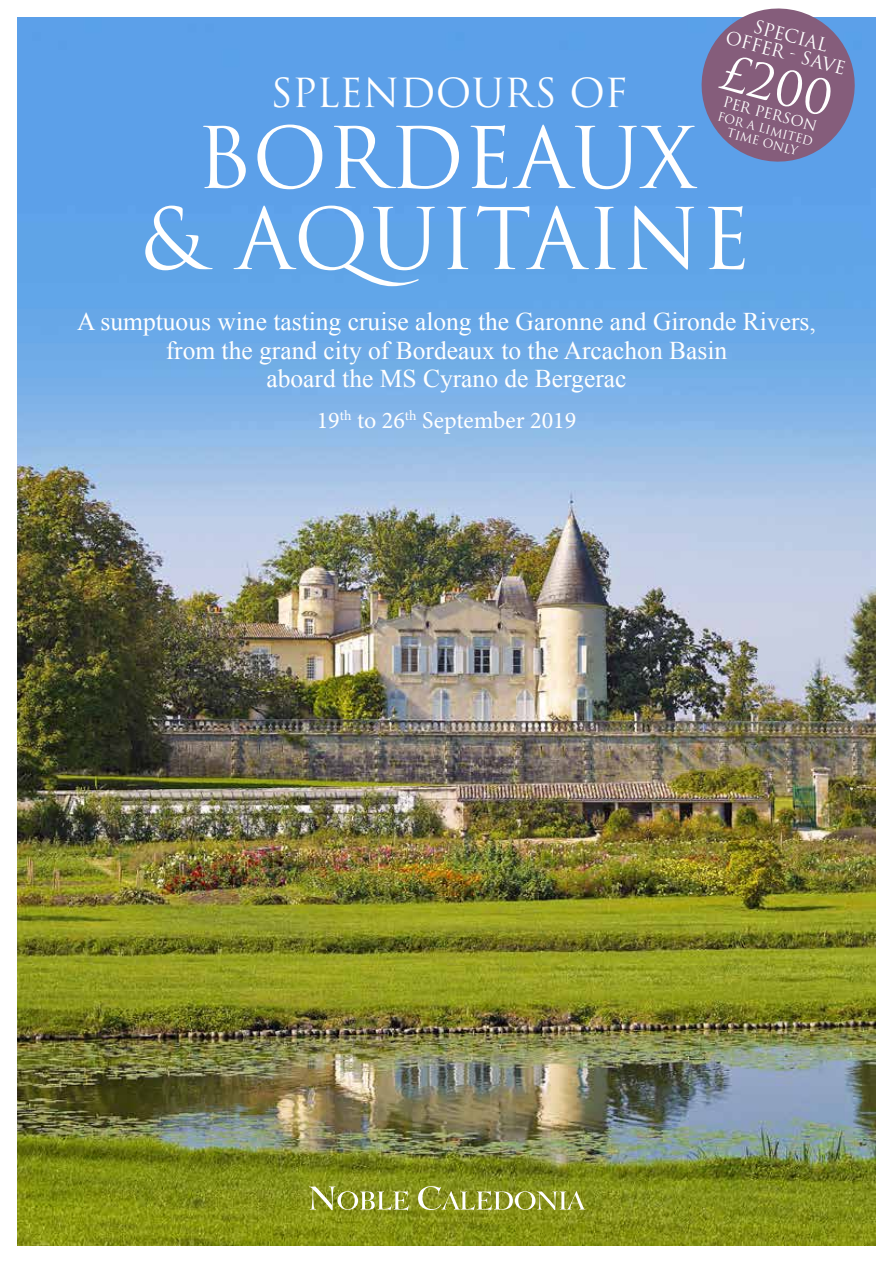
<style>
.page{position:relative;width:893px;height:1263px;background:#fff}
.page>*{position:absolute;margin:0;border:0;box-sizing:border-box;transform-origin:0 0}
.t1{font:82.5px/81px "Trajan Pro 3";color:#fff;text-align:center}
.t2{font:47.25px "Trajan Pro 3";color:#fff}
.t3{font:39px "Trajan Pro 3";color:#fff}
.t4{font:25.5px/28.5px "Times New Roman";color:#fff;text-align:center}
.t5{font:24px "Minion Pro";color:#fff}
.t6{font:17.7px/17.7px "Trajan Pro 3";color:#fff;text-align:center}
.t7{font:14.4px "Trajan Pro 3";color:#fff}
.t8{font:11.85px/13px "Trajan Pro 3";color:#fff;text-align:center}
</style>
<div class="page">
<img style="left:17px;top:17px;width:859px;height:1229px">
<svg style="left:309px;top:1186px;width:100px;height:25px;background:#a0a84c"></svg>
<svg style="left:418px;top:1186px;width:167px;height:25px;background:#9ea648"></svg>
<svg style="left:693px;top:8px;width:170px;height:162px;background:#7e77a0"></svg>
<p class="t6" style="left:733px;top:12px;width:125px;rotate:15deg">SPECIAL<br>OFFER - SAVE</p>
<h2 class="t2" style="left:731px;top:40px;width:114px;rotate:15deg">£200</h2>
<h3 class="t3" style="left:271px;top:66px;width:358px">SPLENDOURS OF</h3>
<h1 class="t1" style="left:141px;top:121px;width:611px">BORDEAUX<br>&amp; AQUITAINE</h1>
<p class="t7" style="left:726px;top:92px;width:98px;rotate:15deg">PER PERSON</p>
<p class="t8" style="left:719px;top:110px;width:100px;rotate:15deg">FOR A LIMITED<br>TIME ONLY</p>
<p class="t4" style="left:77px;top:307px;width:740px">A sumptuous wine tasting cruise along the Garonne and Gironde Rivers, from the grand city of Bordeaux to the Arcachon Basin<br>aboard the MS Cyrano de Bergerac</p>
<p class="t5" style="left:317px;top:405px;width:261px">19<sup>th</sup> to 26<sup>th</sup> September 2019</p>
</div>
